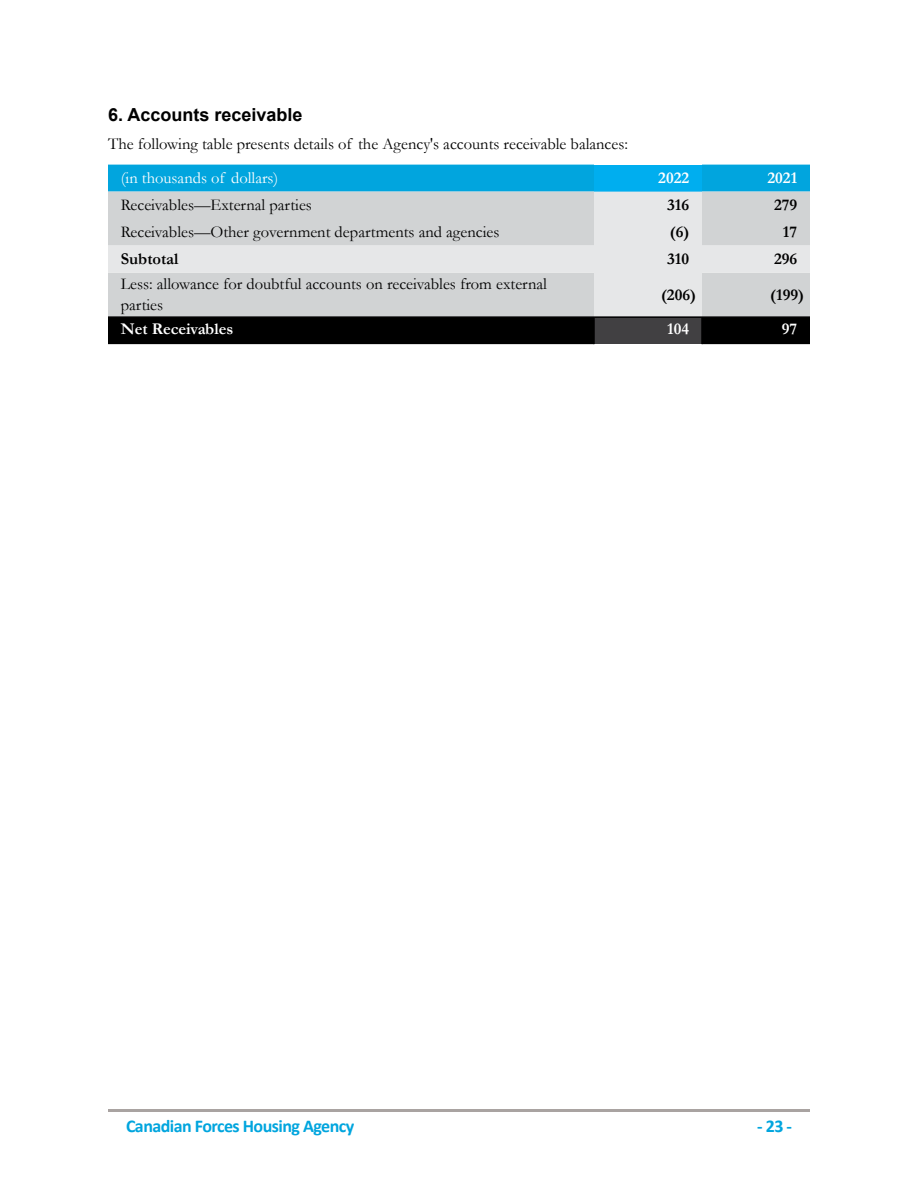
<style>
.page{position:relative;width:918px;height:1188px;background:#fff}
.page>*{position:absolute;margin:0;border:0;box-sizing:border-box;transform-origin:0 0}
.t1{font:700 18px "Calibri";letter-spacing:-.03em;color:#01a5de}
.SubHeading_4{font:700 18px "Arial";color:#000}
.L1_NO_BOLD{font:16.5px/21px "Garamond";color:#000}
.Paragraph__Main_text{font:16.5px "Garamond";color:#000}
.header_tReg{font:16.5px "Garamond";color:#fff}
.numbers{font:700 16.5px "Garamond";color:#000}
.footer_tBold_1{font:700 16.5px "Garamond";color:#fff}
.numbers_tabs_for_bra{font:700 16.5px "Garamond";color:#000}
.header_tBold_align_r{font:700 16.5px "Garamond";color:#fff}
.L1{font:700 16.5px "Garamond";color:#000}
.footer_tBold_2{font:700 16.5px "Garamond";color:#fff}
</style>
<div class="page">
<hr style="left:108px;top:1109px;width:702px;height:3px;background:#a9a3a1">
<div style="left:108px;top:165px;width:702px;height:27px;background:#01a5de"></div>
<div style="left:594px;top:165px;width:108px;height:27px;background:#00aeef"></div>
<svg style="left:108px;top:192px;width:702px;height:124px;background:#d8d9da"></svg>
<div style="left:108px;top:318px;width:702px;height:26px;background:#000"></div>
<div style="left:594px;top:317px;width:108px;height:27px;background:#414042"></div>
<hr style="left:108px;top:316px;width:486px;height:2px;background:#000">
<hr style="left:594px;top:316px;width:108px;height:2px;background:#000">
<hr style="left:593px;top:318px;width:2px;height:26px;background:#000">
<hr style="left:702px;top:316px;width:108px;height:2px;background:#000">
<hr style="left:701px;top:318px;width:2px;height:26px;background:#000">
<h4 class="SubHeading_4" style="left:108px;top:102px;width:196px">6. Accounts receivable</h4>
<p class="Paragraph__Main_text" style="left:108px;top:133px;width:522px">The following table presents details of the Agency's accounts receivable balances:</p>
<p class="header_tReg" style="left:121px;top:167px;width:159px">(in thousands of dollars)</p>
<p class="header_tBold_align_r" style="left:658px;top:167px;width:32px">2022</p>
<p class="header_tBold_align_r" style="left:768px;top:167px;width:31px">2021</p>
<p class="L1_NO_BOLD" style="left:121px;top:194px;width:193px">Receivables—External parties</p>
<p class="numbers" style="left:667px;top:194px;width:24px">316</p>
<p class="numbers" style="left:774px;top:194px;width:25px">279</p>
<p class="L1_NO_BOLD" style="left:121px;top:221px;width:380px">Receivables—Other government departments and agencies</p>
<p class="numbers" style="left:670px;top:221px;width:21px">(6)</p>
<p class="numbers" style="left:783px;top:221px;width:16px">17</p>
<p class="L1" style="left:121px;top:248px;width:59px">Subtotal</p>
<p class="numbers" style="left:667px;top:248px;width:24px">310</p>
<p class="numbers" style="left:774px;top:248px;width:25px">296</p>
<p class="L1_NO_BOLD" style="left:121px;top:273px;width:428px">Less: allowance for doubtful accounts on receivables from external parties</p>
<p class="numbers_tabs_for_bra" style="left:661px;top:283px;width:36px">(206)</p>
<p class="numbers_tabs_for_bra" style="left:770px;top:283px;width:35px">(199)</p>
<p class="footer_tBold_1" style="left:121px;top:317px;width:114px">Net Receivables</p>
<p class="footer_tBold_2" style="left:667px;top:317px;width:24px">104</p>
<p class="footer_tBold_2" style="left:782px;top:317px;width:17px">97</p>
<p class="t1" style="left:126px;top:1113px;width:230px">Canadian Forces Housing Agency</p>
<p class="t1" style="left:757px;top:1113px;width:36px">- 23 -</p>
</div>
